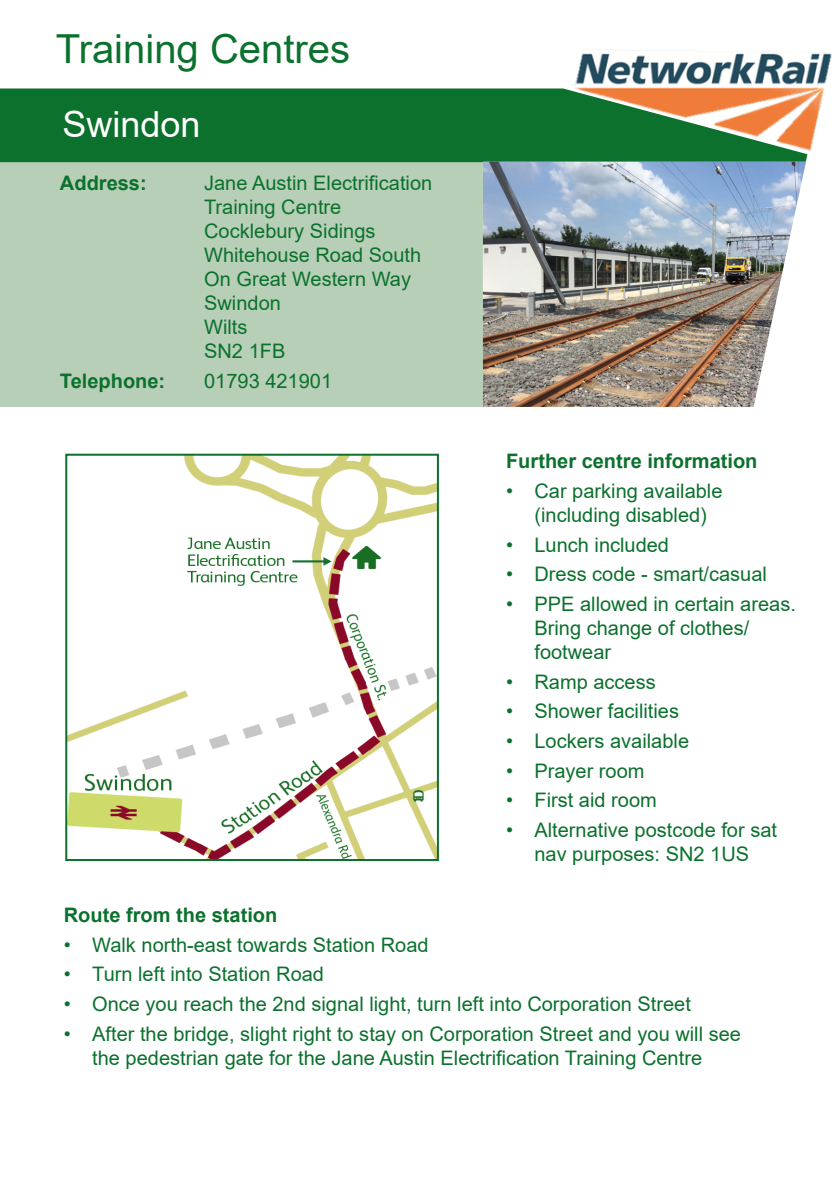
<style>
.page{position:relative;width:840px;height:1191px;background:#fff}
.page>*{position:absolute;margin:0;border:0;box-sizing:border-box;transform-origin:0 0}
.Paragraph_Style_1{font:40px "Arial";color:#0b712d}
.Paragraph_Style_1-2{font:36px "Arial";color:#fff}
.t1{font:20px/24px "Arial";color:#0b712d}
.t2{font:700 20px "Arial";color:#0b712d}
</style>
<div class="page">
<div style="left:0;top:88px;width:808px;height:78px;background:#0b712d"></div>
<div style="left:0;top:161px;width:805px;height:246px;background:#b7cfb7"></div>
<img style="left:482px;top:162px;width:323px;height:245px">
<img style="left:565px;top:51px;width:267px;height:102px">
<img style="left:68px;top:457px;width:367px;height:401px">
<div style="left:65px;top:454px;width:373px;height:407px;border:2px solid #0b712d"></div>
<p class="Paragraph_Style_1" style="left:56px;top:21px;width:296px">Training Centres</p>
<p class="Paragraph_Style_1-2" style="left:62px;top:99px;width:140px">Swindon</p>
<p class="t2" style="left:60px;top:169px;width:88px">Address:</p>
<p class="t1" style="left:204px;top:171px;width:229px">Jane Austin Electrification</p>
<p class="t1" style="left:204px;top:195px;width:139px">Training Centre</p>
<p class="t1" style="left:204px;top:219px;width:173px">Cocklebury Sidings</p>
<p class="t1" style="left:204px;top:243px;width:218px">Whitehouse Road South</p>
<p class="t1" style="left:204px;top:267px;width:208px">On Great Western Way</p>
<p class="t1" style="left:204px;top:291px;width:78px">Swindon</p>
<p class="t1" style="left:204px;top:315px;width:45px">Wilts</p>
<p class="t1" style="left:204px;top:339px;width:83px">SN2 1FB</p>
<p class="t2" style="left:60px;top:367px;width:107px">Telephone:</p>
<p class="t1" style="left:204px;top:369px;width:129px">01793 421901</p>
<p class="t2" style="left:506px;top:447px;width:253px">Further centre information</p>
<p class="t1" style="left:534px;top:479px;width:189px;text-indent:-28px">• Car parking available (including disabled)</p>
<p class="t1" style="left:506px;top:532px;width:164px">• Lunch included</p>
<p class="t1" style="left:506px;top:562px;width:262px">• Dress code - smart/casual</p>
<p class="t1" style="left:534px;top:592px;width:263px;text-indent:-28px">• PPE allowed in certain areas.<br>Bring change of clothes/ footwear</p>
<p class="t1" style="left:506px;top:669px;width:151px">• Ramp access</p>
<p class="t1" style="left:506px;top:699px;width:174px">• Shower facilities</p>
<p class="t1" style="left:506px;top:729px;width:184px">• Lockers available</p>
<p class="t1" style="left:506px;top:758px;width:140px">• Prayer room</p>
<p class="t1" style="left:506px;top:788px;width:152px">• First aid room</p>
<p class="t1" style="left:506px;top:818px;width:272px;text-align:center">• Alternative postcode for sat nav purposes: SN2 1US</p>
<p class="t2" style="left:64px;top:901px;width:215px">Route from the station</p>
<p class="t1" style="left:64px;top:932px;width:366px">• Walk north-east towards Station Road</p>
<p class="t1" style="left:64px;top:962px;width:261px">• Turn left into Station Road</p>
<p class="t1" style="left:64px;top:992px;width:628px">• Once you reach the 2nd signal light, turn left into Corporation Street</p>
<p class="t1" style="left:64px;top:1021px;width:678px;text-align:center">• After the bridge, slight right to stay on Corporation Street and you will see the pedestrian gate for the Jane Austin Electrification Training Centre</p>
</div>
